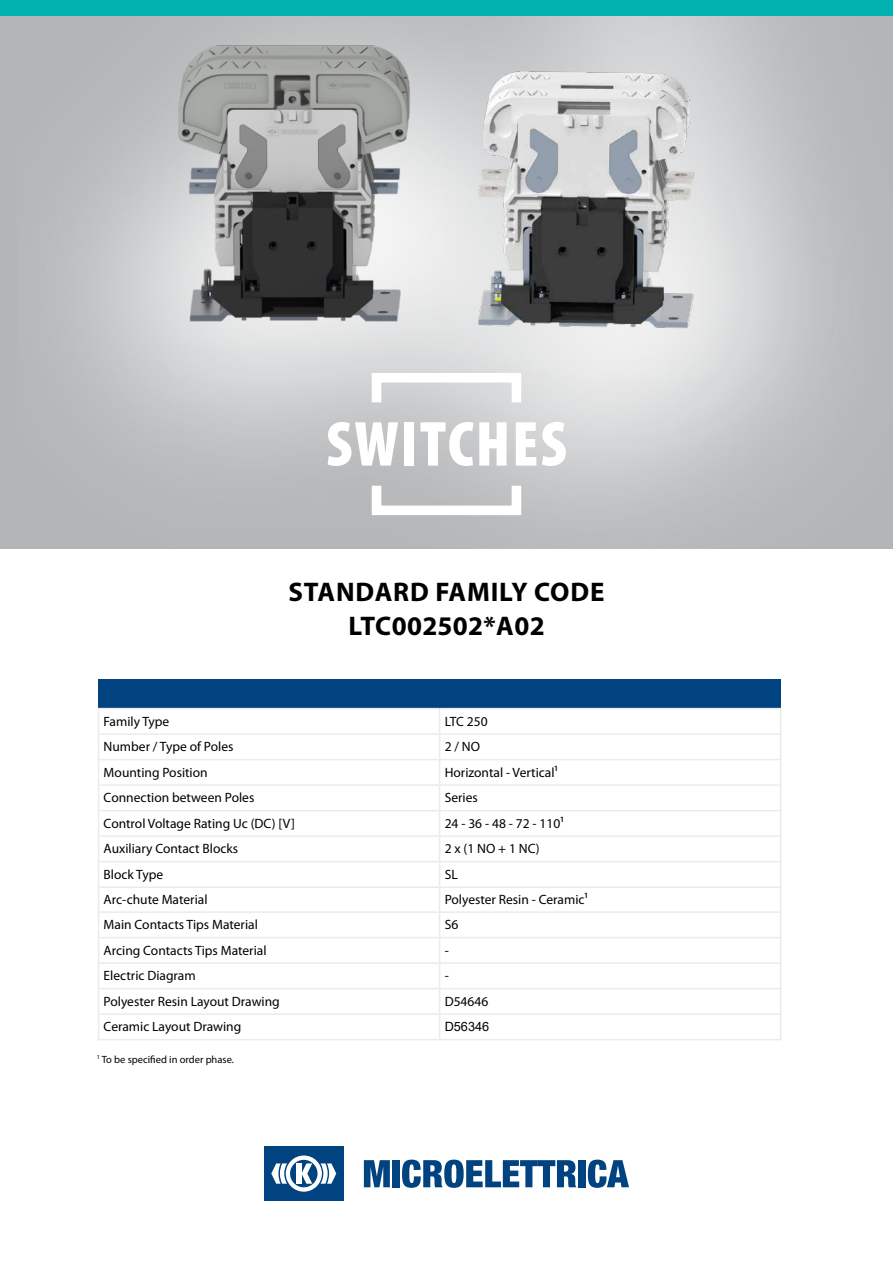
<style>
.page{position:relative;width:893px;height:1263px;background:#fff}
.page>*{position:absolute;margin:0;border:0;box-sizing:border-box;transform-origin:0 0}
.t1{font:900 condensed 64.2px "Myriad Pro";letter-spacing:.03em;color:#fff}
.t2{font:700 27px/34.2px "Myriad Pro";letter-spacing:.015em;color:#000;text-align:center}
.t3{font:13.5px "Myriad Pro";color:#000}
.t4{font:12.75px "Arial";color:#000}
.t5{font:10.5px "Myriad Pro";color:#000}
</style>
<div class="page">
<img style="left:17px;top:15px;width:876px;height:534px">
<div style="left:264px;top:1146px;width:80px;height:55px;background:#004380"></div>
<svg style="left:271px;top:1155px;width:65px;height:37px"></svg>
<svg style="left:364px;top:1160px;width:26px;height:27px"></svg>
<div style="left:393px;top:1160px;width:7px;height:27px;background:#004380"></div>
<svg style="left:402px;top:1159px;width:174px;height:29px"></svg>
<div style="left:578px;top:1160px;width:8px;height:27px;background:#004380"></div>
<svg style="left:588px;top:1159px;width:41px;height:29px"></svg>
<div style="left:372px;top:481px;width:149px;height:34px;border:10px solid #fff"></div>
<div style="left:372px;top:373px;width:149px;height:34px;border:10px solid #fff"></div>
<div style="left:0;top:0;width:893px;height:15px;background:#00b3b1"></div>
<div style="left:99px;top:680px;width:682px;height:29px;background:#004380"></div>
<hr style="left:98px;top:708px;width:342px;height:1px;background:#ebebeb">
<hr style="left:440px;top:708px;width:341px;height:1px;background:#ebebeb">
<hr style="left:98px;top:733px;width:342px;height:2px;background:#ebebeb">
<hr style="left:440px;top:733px;width:341px;height:2px;background:#ebebeb">
<hr style="left:98px;top:759px;width:342px;height:1px;background:#ebebeb">
<hr style="left:440px;top:759px;width:341px;height:1px;background:#ebebeb">
<hr style="left:98px;top:784px;width:342px;height:2px;background:#ebebeb">
<hr style="left:440px;top:784px;width:341px;height:2px;background:#ebebeb">
<hr style="left:98px;top:810px;width:342px;height:1px;background:#ebebeb">
<hr style="left:440px;top:810px;width:341px;height:1px;background:#ebebeb">
<hr style="left:98px;top:835px;width:342px;height:2px;background:#ebebeb">
<hr style="left:440px;top:835px;width:341px;height:2px;background:#ebebeb">
<hr style="left:98px;top:861px;width:342px;height:1px;background:#ebebeb">
<hr style="left:440px;top:861px;width:341px;height:1px;background:#ebebeb">
<hr style="left:98px;top:886px;width:342px;height:2px;background:#ebebeb">
<hr style="left:440px;top:886px;width:341px;height:2px;background:#ebebeb">
<hr style="left:98px;top:911px;width:342px;height:2px;background:#ebebeb">
<hr style="left:440px;top:911px;width:341px;height:2px;background:#ebebeb">
<hr style="left:98px;top:937px;width:342px;height:1px;background:#ebebeb">
<hr style="left:440px;top:937px;width:341px;height:1px;background:#ebebeb">
<hr style="left:98px;top:962px;width:342px;height:2px;background:#ebebeb">
<hr style="left:440px;top:962px;width:341px;height:2px;background:#ebebeb">
<hr style="left:98px;top:988px;width:342px;height:1px;background:#ebebeb">
<hr style="left:440px;top:988px;width:341px;height:1px;background:#ebebeb">
<hr style="left:98px;top:1013px;width:342px;height:2px;background:#ebebeb">
<svg style="left:98px;top:709px;width:1px;height:330px"></svg>
<hr style="left:440px;top:1013px;width:341px;height:2px;background:#ebebeb">
<svg style="left:439px;top:709px;width:1px;height:330px"></svg>
<svg style="left:780px;top:709px;width:1px;height:330px"></svg>
<hr style="left:98px;top:1039px;width:342px;height:1px;background:#ebebeb">
<hr style="left:440px;top:1039px;width:341px;height:1px;background:#ebebeb">
<img style="left:458px;top:45px;width:300px;height:315px">
<img style="left:167px;top:36px;width:253px;height:293px">
<h1 class="t1" style="left:326px;top:408px;width:242px">SWITCHES</h1>
<h2 class="t2" style="left:288px;top:575px;width:318px">STANDARD FAMILY CODE<br>LTC002502*A02</h2>
<p class="t3" style="left:104px;top:714px;width:67px">Family Type</p>
<p class="t3" style="left:445px;top:714px;width:44px">LTC 250</p>
<p class="t3" style="left:104px;top:739px;width:131px">Number / Type of Poles</p>
<p class="t3" style="left:445px;top:739px;width:37px">2 / NO</p>
<p class="t3" style="left:104px;top:765px;width:106px">Mounting Position</p>
<p class="t3" style="left:445px;top:765px;width:115px">Horizontal - Vertical¹</p>
<p class="t3" style="left:104px;top:790px;width:152px">Connection between Poles</p>
<p class="t3" style="left:445px;top:790px;width:35px">Series</p>
<p class="t3" style="left:104px;top:816px;width:193px">Control Voltage Rating Uc (DC) [V]</p>
<p class="t3" style="left:445px;top:816px;width:120px">24 - 36 - 48 - 72 - 110¹</p>
<p class="t3" style="left:104px;top:841px;width:136px">Auxiliary Contact Blocks</p>
<p class="t3" style="left:445px;top:841px;width:97px">2 x (1 NO + 1 NC)</p>
<p class="t3" style="left:104px;top:867px;width:61px">Block Type</p>
<p class="t3" style="left:445px;top:867px;width:15px">SL</p>
<p class="t3" style="left:104px;top:892px;width:105px">Arc-chute Material</p>
<p class="t3" style="left:445px;top:892px;width:145px">Polyester Resin - Ceramic¹</p>
<p class="t3" style="left:104px;top:917px;width:156px">Main Contacts Tips Material</p>
<p class="t3" style="left:445px;top:917px;width:15px">S6</p>
<p class="t3" style="left:104px;top:943px;width:164px">Arcing Contacts Tips Material</p>
<p class="t3" style="left:445px;top:943px;width:6px">-</p>
<p class="t3" style="left:104px;top:968px;width:94px">Electric Diagram</p>
<p class="t3" style="left:445px;top:968px;width:6px">-</p>
<p class="t3" style="left:104px;top:994px;width:178px">Polyester Resin Layout Drawing</p>
<p class="t3" style="left:445px;top:994px;width:45px">D54646</p>
<p class="t3" style="left:104px;top:1019px;width:139px">Ceramic Layout Drawing</p>
<p class="t5" style="left:97px;top:1053px;width:139px"><sup>1</sup> To be specified in order phase.</p>
<p class="t4" style="left:445px;top:1018px;width:46px">D56346</p>
</div>
